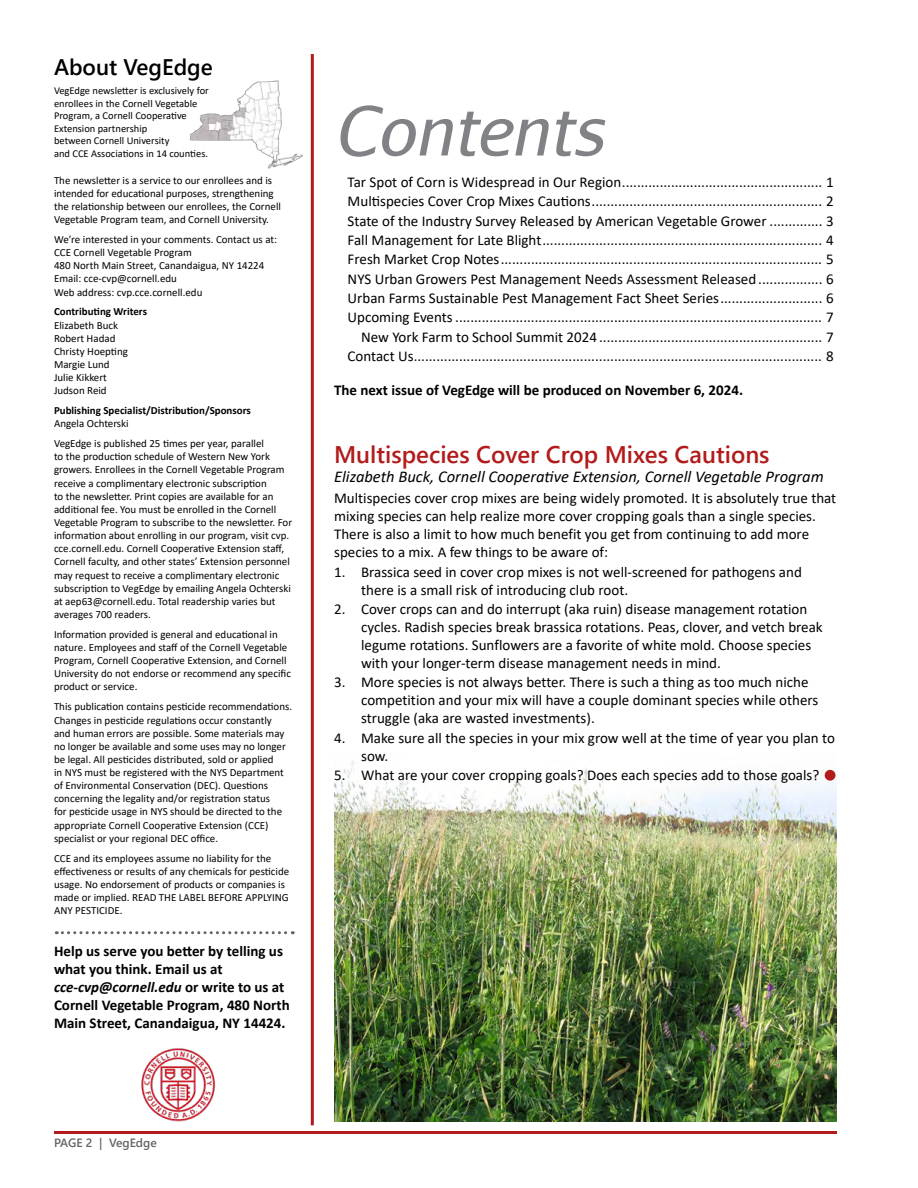
<style>
.page{position:relative;width:918px;height:1188px;background:#fff}
.page>*{position:absolute;margin:0;border:0;box-sizing:border-box;transform-origin:0 0}
.t1{font:italic 67.5px "Aurulent Sans";color:#808285}
.t2{font:24px "Webly Sleek UI Semibold";color:#b31b1b}
.t3{font:22.5px "Webly Sleek UI Semibold";color:#000}
.t4{font:italic 16.5px "Calibri";color:#000}
.t5{font:15px/18px "Calibri";color:#000}
.t6{font:700 15px/18px "Calibri";color:#000}
.t7{font:12px "Webly Sleek UI Semibold";color:#636466}
.t8{font:10.95px/13.2px "Calibri";color:#000}
.t9{font:700 10.95px "Calibri";color:#000}
.t10{font:10.5px/12.6px "Calibri";color:#000}
.s1{font-style:italic}
</style>
<div class="page">
<img style="left:190px;top:64px;width:121px;height:111px">
<hr style="left:311px;top:54px;width:3px;height:1071px;background:#b31b1b">
<svg style="left:56px;top:931px;width:237px;height:3px"></svg>
<img style="left:141px;top:1048px;width:75px;height:74px">
<img style="left:334px;top:761px;width:503px;height:361px">
<div style="left:825px;top:770px;width:11px;height:11px;background:#b31b1b;border-radius:50%"></div>
<hr style="left:54px;top:1131px;width:783px;height:3px;background:#b31b1b">
<h3 class="t3" style="left:54px;top:50px;width:160px">About VegEdge</h3>
<p class="t10" style="left:54px;top:84px;width:156px">VegEdge newsletter is exclusively for enrollees in the Cornell Vegetable<br>Program, a Cornell Cooperative<br>Extension partnership<br>between Cornell University<br>and CCE Associations in 14 counties.</p>
<p class="t8" style="left:54px;top:173px;width:229px">The newsletter is a service to our enrollees and is intended for educational purposes, strengthening the relationship between our enrollees, the Cornell Vegetable Program team, and Cornell University.</p>
<p class="t8" style="left:54px;top:232px;width:225px">We’re interested in your comments. Contact us at:<br>CCE Cornell Vegetable Program<br>480 North Main Street, Canandaigua, NY 14224<br>Email: cce-cvp@cornell.edu<br>Web address: cvp.cce.cornell.edu</p>
<p class="t9" style="left:54px;top:304px;width:95px">Contributing Writers</p>
<p class="t8" style="left:54px;top:318px;width:75px">Elizabeth Buck<br>Robert Hadad<br>Christy Hoepting<br>Margie Lund<br>Julie Kikkert<br>Judson Reid</p>
<p class="t9" style="left:54px;top:403px;width:198px">Publishing Specialist/Distribution/Sponsors</p>
<p class="t8" style="left:54px;top:413px;width:211px;line-height:20px">Angela Ochterski<br>VegEdge is published 25 times per year, parallel</p>
<p class="t8" style="left:54px;top:450px;width:240px">to the production schedule of Western New York growers. Enrollees in the Cornell Vegetable Program receive a complimentary electronic subscription<br>to the newsletter. Print copies are available for an additional fee. You must be enrolled in the Cornell Vegetable Program to subscribe to the newsletter. For information about enrolling in our program, visit cvp. cce.cornell.edu. Cornell Cooperative Extension staff, Cornell faculty, and other states’ Extension personnel may request to receive a complimentary electronic subscription to VegEdge by emailing Angela Ochterski at aep63@cornell.edu. Total readership varies but averages 700 readers.</p>
<p class="t8" style="left:54px;top:627px;width:239px">Information provided is general and educational in nature. Employees and staff of the Cornell Vegetable Program, Cornell Cooperative Extension, and Cornell University do not endorse or recommend any specific product or service.</p>
<p class="t8" style="left:54px;top:700px;width:240px">This publication contains pesticide recommendations.<br>Changes in pesticide regulations occur constantly<br>and human errors are possible. Some materials may no longer be available and some uses may no longer be legal. All pesticides distributed, sold or applied<br>in NYS must be registered with the NYS Department of Environmental Conservation (DEC). Questions concerning the legality and/or registration status<br>for pesticide usage in NYS should be directed to the appropriate Cornell Cooperative Extension (CCE) specialist or your regional DEC office.</p>
<p class="t8" style="left:54px;top:851px;width:237px">CCE and its employees assume no liability for the effectiveness or results of any chemicals for pesticide usage. No endorsement of products or companies is made or implied. READ THE LABEL BEFORE APPLYING ANY PESTICIDE.</p>
<h3 class="t6" style="left:54px;top:941px;width:237px">Help us serve you better by telling us what you think. Email us at <span class="s1">cce-cvp@cornell.edu</span> or write to us at Cornell Vegetable Program, 480 North Main Street, Canandaigua, NY 14424.</h3>
<h1 class="t1" style="left:334px;top:88px;width:271px">Contents</h1>
<p class="t5" style="left:348px;top:172px;width:488px;line-height:19.4px;text-align:right">Tar Spot of Corn is Widespread in Our Region..................................................... 1<br>Multispecies Cover Crop Mixes Cautions............................................................. 2<br>State of the Industry Survey Released by American Vegetable Grower .............. 3<br>Fall Management for Late Blight.......................................................................... 4<br>Fresh Market Crop Notes..................................................................................... 5<br>NYS Urban Growers Pest Management Needs Assessment Released................. 6<br>Urban Farms Sustainable Pest Management Fact Sheet Series........................... 6<br>Upcoming Events ................................................................................................. 7<br>New York Farm to School Summit 2024 ........................................................... 7<br>Contact Us............................................................................................................ 8</p>
<h3 class="t6" style="left:334px;top:381px;width:410px">The next issue of VegEdge will be produced on November 6, 2024.</h3>
<h2 class="t2" style="left:334px;top:436px;width:437px">Multispecies Cover Crop Mixes Cautions</h2>
<h3 class="t4" style="left:334px;top:466px;width:491px">Elizabeth Buck, Cornell Cooperative Extension, Cornell Vegetable Program</h3>
<p class="t5" style="left:334px;top:489px;width:504px">Multispecies cover crop mixes are being widely promoted. It is absolutely true that mixing species can help realize more cover cropping goals than a single species.<br>There is also a limit to how much benefit you get from continuing to add more species to a mix. A few things to be aware of:</p>
<h3 class="t5" style="left:361px;top:562px;width:442px;text-indent:-27px">1. Brassica seed in cover crop mixes is not well-screened for pathogens and there is a small risk of introducing club root.</h3>
<p class="t5" style="left:361px;top:600px;width:463px;text-indent:-27px">2. Cover crops can and do interrupt (aka ruin) disease management rotation cycles. Radish species break brassica rotations. Peas, clover, and vetch break legume rotations. Sunflowers are a favorite of white mold. Choose species with your longer-term disease management needs in mind.</p>
<h3 class="t5" style="left:361px;top:673px;width:459px;text-indent:-27px">3. More species is not always better. There is such a thing as too much niche competition and your mix will have a couple dominant species while others struggle (aka are wasted investments).</h3>
<h3 class="t5" style="left:361px;top:728px;width:475px;text-indent:-27px">4. Make sure all the species in your mix grow well at the time of year you plan to sow.</h3>
<h3 class="t5" style="left:334px;top:766px;width:487px">5. What are your cover cropping goals? Does each species add to those goals?</h3>
<p class="t7" style="left:54px;top:1134px;width:104px">PAGE 2 | VegEdge</p>
</div>
